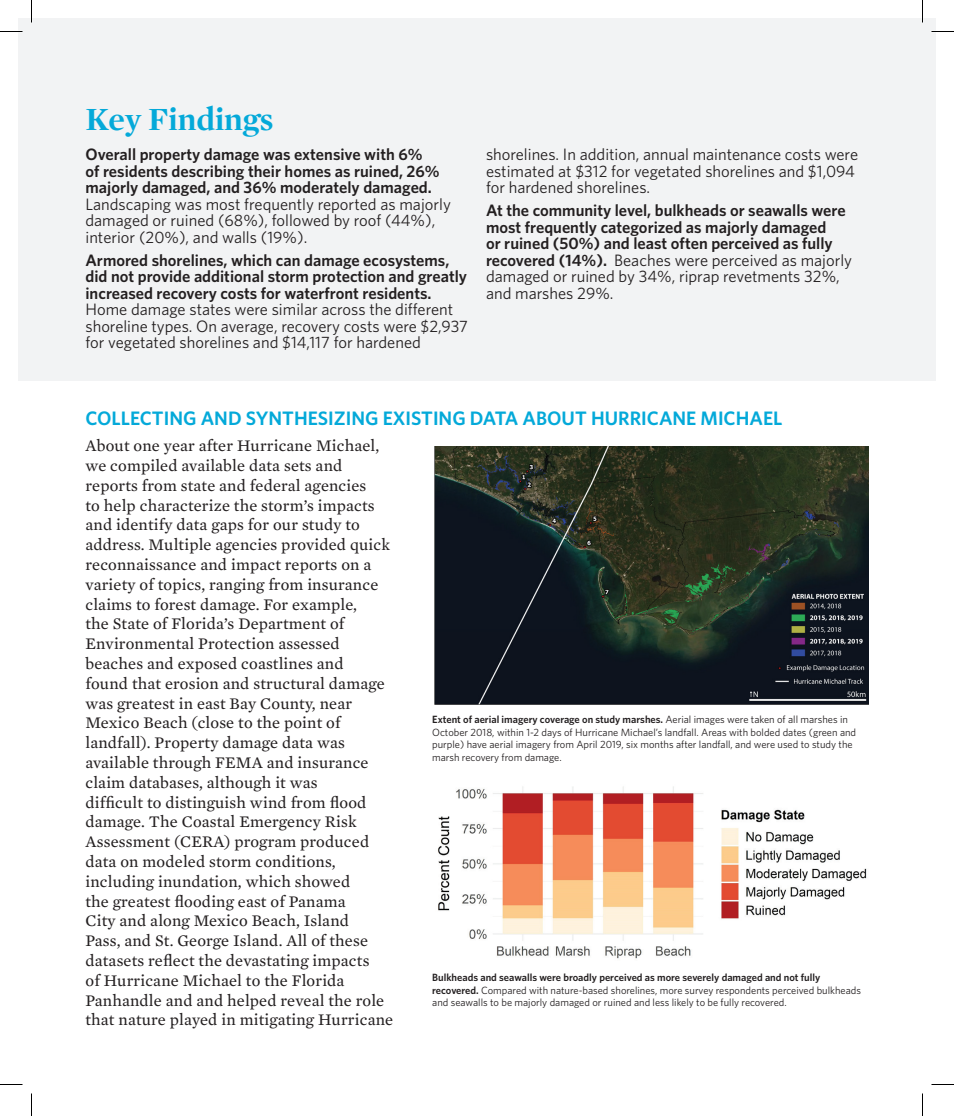
<style>
.page{position:relative;width:954px;height:1116px;background:#fff}
.page>*{position:absolute;margin:0;border:0;box-sizing:border-box;transform-origin:0 0}
.t1{font:700 33px "Mercury Display";color:#04a9d9}
.t2{font:600 19.5px "Whitney";color:#04a9d9}
.t3{font:16.5px/19.8px "Mercury Text G2";letter-spacing:.01em;color:#231f20}
.t4{font:600 16.5px/16.5px "Whitney";color:#231f20}
.t5{font:16.5px/16.5px "Whitney";color:#231f20}
.t6{font:10.5px/12.6px "Whitney";color:#231f20}
.s1{font-weight:400}
.s2{font-weight:600}
</style>
<div class="page">
<div style="left:18px;top:18px;width:918px;height:363px;background:#f2f3f4"></div>
<img style="left:434px;top:446px;width:434px;height:259px">
<img style="left:438px;top:786px;width:429px;height:173px">
<svg style="left:0;top:31px;width:22px;height:1px"></svg>
<svg style="left:932px;top:31px;width:22px;height:1px"></svg>
<svg style="left:0;top:1084px;width:22px;height:1px"></svg>
<svg style="left:932px;top:1084px;width:22px;height:1px"></svg>
<svg style="left:31px;top:0;width:1px;height:22px"></svg>
<svg style="left:31px;top:1094px;width:1px;height:22px"></svg>
<svg style="left:922px;top:0;width:1px;height:22px"></svg>
<svg style="left:922px;top:1094px;width:1px;height:22px"></svg>
<h1 class="t1" style="left:86px;top:99px;width:189px">Key Findings</h1>
<p class="t4" style="left:86px;top:146px;width:356px">Overall property damage was extensive with 6% of residents describing their homes as ruined, 26% majorly damaged, and 36% moderately damaged.</p>
<p class="t5" style="left:86px;top:195px;width:367px">Landscaping was most frequently reported as majorly damaged or ruined (68%), followed by roof (44%), interior (20%), and walls (19%).</p>
<p class="t4" style="left:86px;top:252px;width:383px">Armored shorelines, which can damage ecosystems, did not provide additional storm protection and greatly increased recovery costs for waterfront residents.</p>
<p class="t5" style="left:86px;top:301px;width:384px">Home damage states were similar across the different shoreline types. On average, recovery costs were $2,937 for vegetated shorelines and $14,117 for hardened</p>
<p class="t5" style="left:486px;top:146px;width:374px">shorelines. In addition, annual maintenance costs were estimated at $312 for vegetated shorelines and $1,094 for hardened shorelines.</p>
<p class="t4" style="left:486px;top:202px;width:368px">At the community level, bulkheads or seawalls were most frequently categorized as majorly damaged<br>or ruined (50%) and least often perceived as fully recovered (14%). <span class="s1">Beaches were perceived as majorly damaged or ruined by 34%, riprap revetments 32%, and marshes 29%.</span></p>
<p class="t2" style="left:86px;top:406px;width:699px">COLLECTING AND SYNTHESIZING EXISTING DATA ABOUT HURRICANE MICHAEL</p>
<p class="t3" style="left:86px;top:436px;width:309px">About one year after Hurricane Michael, we compiled available data sets and reports from state and federal agencies<br>to help characterize the storm’s impacts and identify data gaps for our study to address. Multiple agencies provided quick reconnaissance and impact reports on a variety of topics, ranging from insurance claims to forest damage. For example,<br>the State of Florida’s Department of Environmental Protection assessed beaches and exposed coastlines and<br>found that erosion and structural damage was greatest in east Bay County, near Mexico Beach (close to the point of landfall). Property damage data was available through FEMA and insurance claim databases, although it was<br>difficult to distinguish wind from flood damage. The Coastal Emergency Risk Assessment (CERA) program produced data on modeled storm conditions, including inundation, which showed<br>the greatest flooding east of Panama<br>City and along Mexico Beach, Island<br>Pass, and St. George Island. All of these datasets reflect the devastating impacts<br>of Hurricane Michael to the Florida Panhandle and and helped reveal the role that nature played in mitigating Hurricane</p>
<p class="t6" style="left:432px;top:713px;width:425px"><span class="s2">Extent of aerial imagery coverage on study marshes.</span> Aerial images were taken of all marshes in October 2018, within 1-2 days of Hurricane Michael’s landfall. Areas with bolded dates (green and purple) have aerial imagery from April 2019, six months after landfall, and were used to study the marsh recovery from damage.</p>
<p class="t6" style="left:432px;top:971px;width:430px"><span class="s2">Bulkheads and seawalls were broadly perceived as more severely damaged and not fully recovered.</span> Compared with nature-based shorelines, more survey respondents perceived bulkheads and seawalls to be majorly damaged or ruined and less likely to be fully recovered.</p>
</div>
